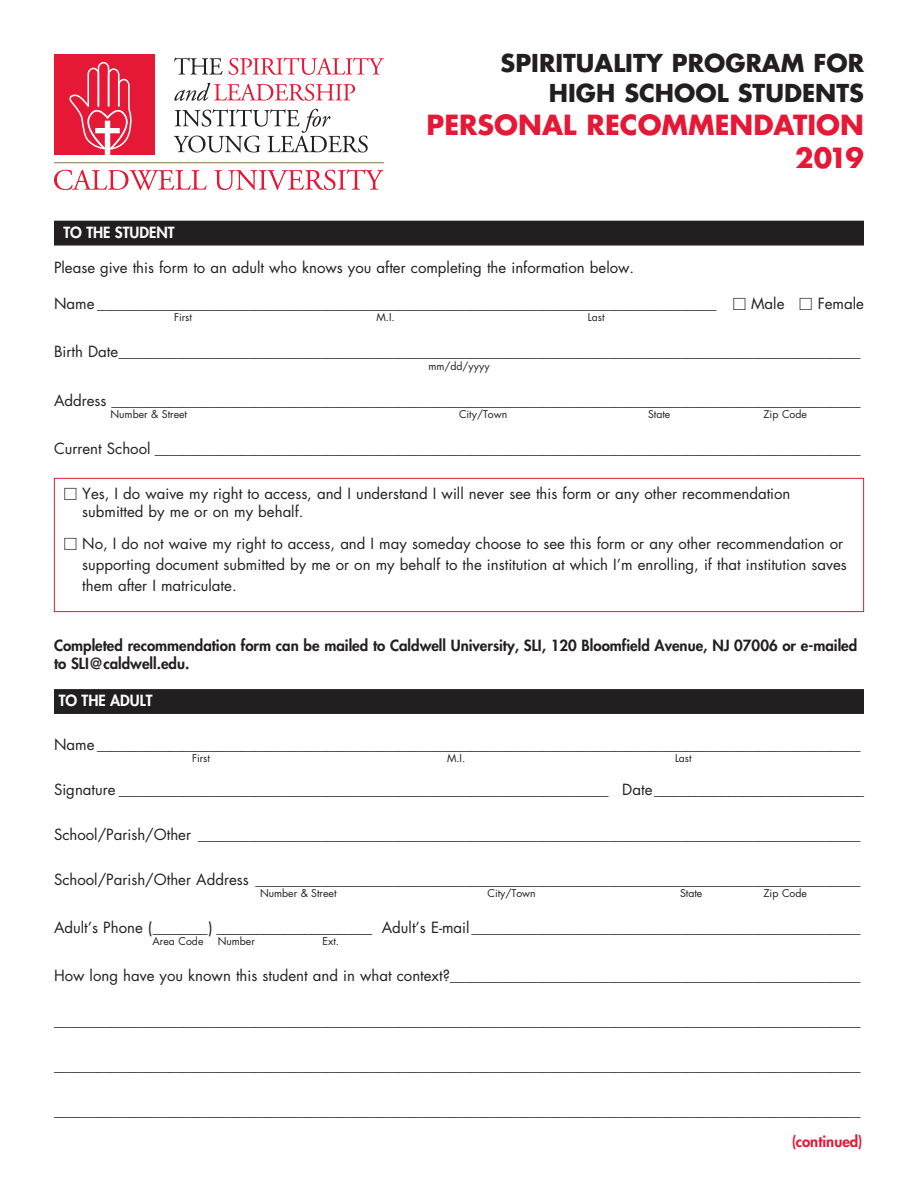
<style>
.page{position:relative;width:918px;height:1188px;background:#fff}
.page>*{position:absolute;margin:0;border:0;box-sizing:border-box;transform-origin:0 0}
.t1{font:700 27px/33px "Futura";color:#e51836;text-align:right}
.t2{font:700 24px/30px "Futura";color:#231f20;text-align:right}
.t3{font:15px/21px "Futura";color:#231f20}
.t4{font:800 15px/18px "Futura";color:#231f20}
.t5{font:800 15px "Futura";color:#fff}
.t6{font:800 15px "Futura";color:#e51836}
.t7{font:10.5px "Futura";color:#231f20}
.s1{font-family:"Universal Newswith Comm Pi"}
</style>
<div class="page">
<div style="left:54px;top:221px;width:810px;height:18px;background:#231f20"></div>
<div style="left:54px;top:228px;width:810px;height:18px;background:#231f20"></div>
<div style="left:54px;top:689px;width:810px;height:18px;background:#231f20"></div>
<div style="left:54px;top:696px;width:810px;height:18px;background:#231f20"></div>
<div style="left:54px;top:478px;width:810px;height:134px;border:1px solid #e51836"></div>
<div style="left:54px;top:54px;width:101px;height:101px;background:#e51836"></div>
<svg style="left:69px;top:62px;width:63px;height:88px"></svg>
<hr style="left:54px;top:162px;width:330px;height:1px;background:#a7996e">
<svg style="left:174px;top:57px;width:49px;height:18px"></svg>
<svg style="left:229px;top:57px;width:155px;height:18px"></svg>
<svg style="left:174px;top:83px;width:181px;height:18px"></svg>
<svg style="left:174px;top:109px;width:194px;height:44px"></svg>
<svg style="left:54px;top:170px;width:153px;height:20px"></svg>
<svg style="left:214px;top:169px;width:170px;height:21px"></svg>
<div style="left:105px;top:121px;width:5px;height:34px;background:#fff"></div>
<div style="left:95px;top:128px;width:25px;height:5px;background:#fff"></div>
<h2 class="t2" style="left:501px;top:48px;width:365px">SPIRITUALITY PROGRAM FOR<br>HIGH SCHOOL StUDENTS</h2>
<h1 class="t1" style="left:427px;top:108px;width:439px">PERSONAL RECOMMENDAtioN<br>2019</h1>
<p class="t5" style="left:64px;top:223px;width:113px">TO THE STUDENT</p>
<p class="t3" style="left:54px;top:257px;width:582px">Please give this form to an adult who knows you after completing the information below.</p>
<p class="t3" style="left:54px;top:293px;width:811px">Name ______________________________________________________________________________________ <span class="s1">M</span> Male <span class="s1">M</span> Female</p>
<p class="t7" style="left:174px;top:310px;width:19px">First</p>
<p class="t7" style="left:376px;top:310px;width:20px">M.I.</p>
<p class="t7" style="left:588px;top:310px;width:18px">Last</p>
<p class="t3" style="left:54px;top:341px;width:808px">Birth Date_______________________________________________________________________________________________________</p>
<p class="t7" style="left:428px;top:359px;width:63px">mm/dd/yyyy</p>
<p class="t3" style="left:54px;top:390px;width:808px">Address ________________________________________________________________________________________________________</p>
<p class="t7" style="left:111px;top:407px;width:78px">Number &amp; Street</p>
<p class="t7" style="left:459px;top:407px;width:50px">City/Town</p>
<p class="t7" style="left:648px;top:407px;width:24px">State</p>
<p class="t7" style="left:764px;top:407px;width:45px">Zip Code</p>
<p class="t3" style="left:54px;top:438px;width:808px">Current School __________________________________________________________________________________________________</p>
<p class="t3" style="left:82px;top:485px;width:710px;line-height:18px;text-indent:-18px"><span class="s1">M</span> Yes, I do waive my right to access, and I understand I will never see this form or any other recommendation submitted by me or on my behalf.</p>
<p class="t3" style="left:82px;top:533px;width:766px;text-indent:-18px"><span class="s1">M</span> No, I do not waive my right to access, and I may someday choose to see this form or any other recommendation or supporting document submitted by me or on my behalf to the institution at which I’m enrolling, if that institution saves them after I matriculate.</p>
<p class="t4" style="left:54px;top:636px;width:805px">Completed recommendation form can be mailed to Caldwell University, SLI, 120 Bloomfield Avenue, NJ 07006 or e-mailed to SLI@caldwell.edu.</p>
<p class="t5" style="left:59px;top:691px;width:95px">TO THE ADULT</p>
<p class="t3" style="left:54px;top:734px;width:808px">Name __________________________________________________________________________________________________________</p>
<p class="t7" style="left:192px;top:751px;width:19px">First</p>
<p class="t7" style="left:447px;top:751px;width:20px">M.I.</p>
<p class="t7" style="left:675px;top:751px;width:18px">Last</p>
<p class="t3" style="left:54px;top:779px;width:811px">Signature ____________________________________________________________________ Date_______________________________</p>
<p class="t3" style="left:54px;top:824px;width:808px">School/Parish/Other ____________________________________________________________________________________________</p>
<p class="t3" style="left:54px;top:869px;width:808px">School/Parish/Other Address ____________________________________________________________________________________</p>
<p class="t7" style="left:260px;top:886px;width:78px">Number &amp; Street</p>
<p class="t7" style="left:487px;top:886px;width:50px">City/Town</p>
<p class="t7" style="left:680px;top:886px;width:24px">State</p>
<p class="t7" style="left:763px;top:886px;width:45px">Zip Code</p>
<p class="t3" style="left:54px;top:917px;width:808px">Adult’s Phone (________) _______________________ Adult’s E-mail ______________________________________________________</p>
<p class="t7" style="left:153px;top:934px;width:52px">Area Code</p>
<p class="t7" style="left:218px;top:934px;width:39px">Number</p>
<p class="t7" style="left:323px;top:934px;width:18px">Ext.</p>
<p class="t3" style="left:54px;top:965px;width:808px">How long have you known this student and in what context?_________________________________________________________</p>
<p class="t3" style="left:54px;top:1010px;width:808px">________________________________________________________________________________________________________________</p>
<p class="t3" style="left:54px;top:1055px;width:808px">________________________________________________________________________________________________________________</p>
<p class="t3" style="left:54px;top:1100px;width:808px">________________________________________________________________________________________________________________</p>
<p class="t6" style="left:792px;top:1132px;width:72px">(continued)</p>
</div>
